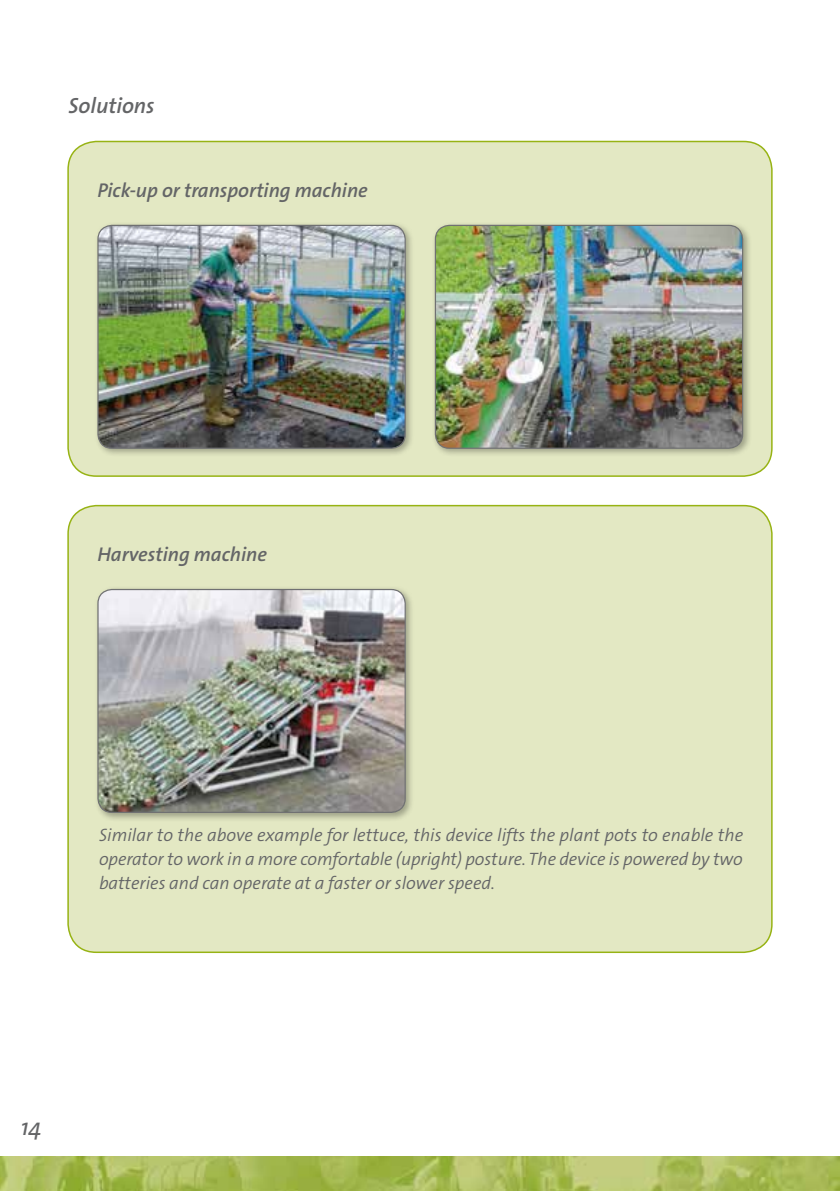
<style>
.page{position:relative;width:840px;height:1191px;background:#fff}
.page>*{position:absolute;margin:0;border:0;box-sizing:border-box;transform-origin:0 0}
.t1{font:italic 24px "The Sans";color:#646567}
.t2{font:italic 600 22px "The Sans B6";color:#646567}
.t3{font:italic 600 20px "The Sans B6";color:#646567}
.t4{font:italic 300 18px/24px "The Sans B4";color:#646567;text-align:justify}
</style>
<div class="page">
<img style="left:0;top:1157px;width:839px;height:34px">
<div style="left:68px;top:141px;width:703px;height:335px;background:#e3e8c3;border-radius:28px"></div>
<div style="left:67px;top:141px;width:705px;height:336px;border:2px solid #97b314;border-radius:28px"></div>
<div style="left:68px;top:505px;width:703px;height:447px;background:#e3e8c3;border-radius:28px"></div>
<div style="left:67px;top:505px;width:705px;height:448px;border:2px solid #97b314;border-radius:28px"></div>
<div style="left:94px;top:221px;width:320px;height:236px;background:#000;opacity:.3"></div>
<img style="left:98px;top:225px;width:307px;height:223px">
<div style="left:97px;top:225px;width:308px;height:224px;border:1px solid #707172;border-radius:14px"></div>
<div style="left:94px;top:585px;width:320px;height:236px;background:#000;opacity:.3"></div>
<img style="left:98px;top:589px;width:307px;height:223px">
<div style="left:97px;top:589px;width:308px;height:224px;border:1px solid #707172;border-radius:14px"></div>
<div style="left:431px;top:221px;width:320px;height:236px;background:#000;opacity:.3"></div>
<img style="left:435px;top:225px;width:307px;height:223px">
<div style="left:434px;top:225px;width:308px;height:224px;border:1px solid #707172;border-radius:14px"></div>
<p class="t2" style="left:69px;top:94px;width:87px">Solutions</p>
<p class="t3" style="left:97px;top:179px;width:272px">Pick-up or transporting machine</p>
<p class="t3" style="left:97px;top:543px;width:171px">Harvesting machine</p>
<p class="t4" style="left:99px;top:824px;width:645px">Similar to the above example for lettuce, this device lifts the plant pots to enable the operator to work in a more comfortable (upright) posture. The device is powered by two batteries and can operate at a faster or slower speed.</p>
<h1 class="t1" style="left:21px;top:1106px;width:22px">14</h1>
</div>
